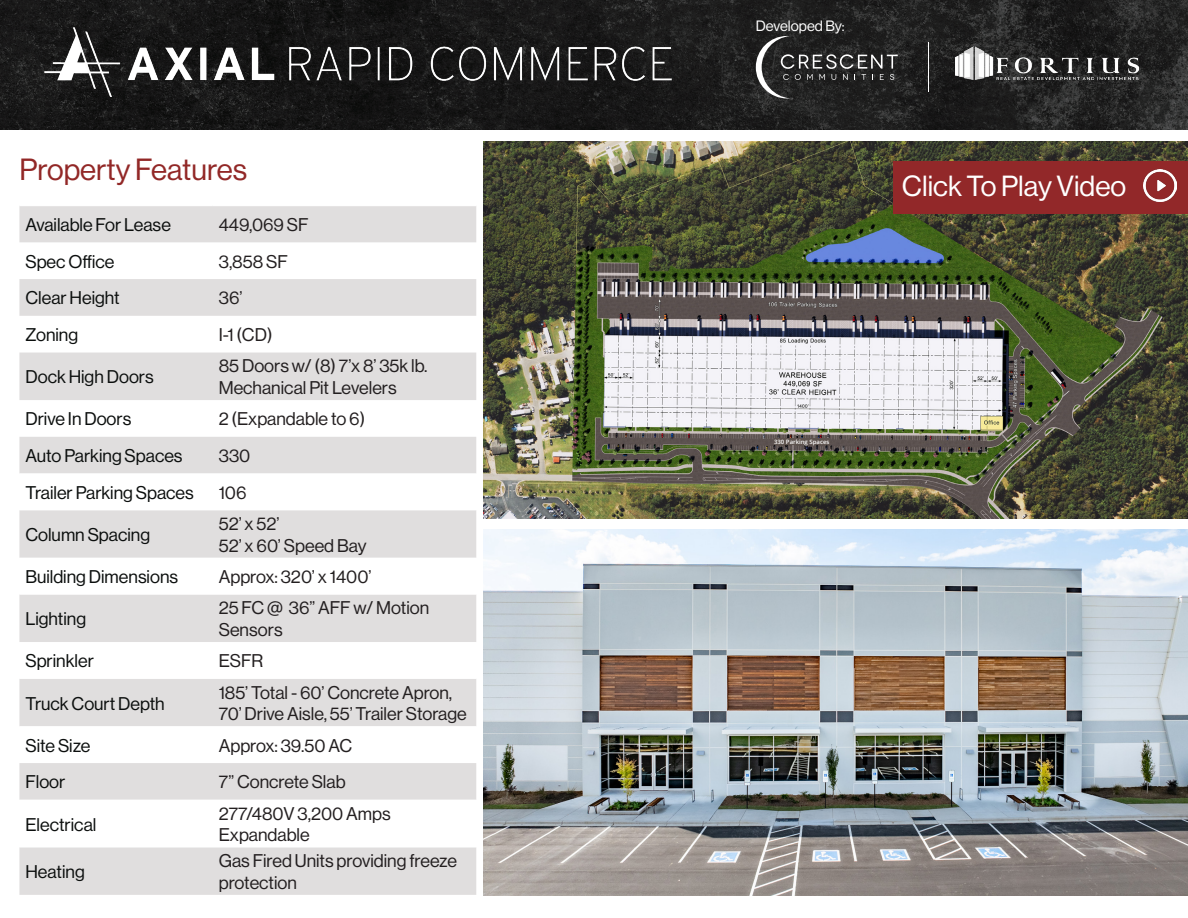
<style>
.page{position:relative;width:1188px;height:918px;background:#fff}
.page>*{position:absolute;margin:0;border:0;box-sizing:border-box;transform-origin:0 0}
.t1{font:30px "N Haas Grotesk DS Pro 55 Rg";color:#922827}
.t2{font:28.5px "N Haas Grotesk DS Pro 55 Rg";color:#fff}
.t3{font:18px/21.6px "N Haas Grotesk DS Pro 55 Rg";color:#231f20}
.t4{font:18px "N Haas Grotesk DS Pro 55 Rg";color:#0c0f0e}
.t5{font:14.7px "N Haas Grotesk DS Pro 55 Rg";color:#fff}
.t6{font:600 6px "Open Sans";color:#fff}
</style>
<div class="page">
<img style="left:0;top:0;width:1188px;height:130px">
<img style="left:484px;top:141px;width:704px;height:377px">
<img style="left:484px;top:529px;width:704px;height:366px">
<svg style="left:19px;top:206px;width:457px;height:689px;fill:#e0dede"></svg>
<svg style="left:19px;top:474px;width:457px;height:373px"></svg>
<div style="left:894px;top:161px;width:294px;height:52px;background:#922829"></div>
<img style="left:1144px;top:169px;width:32px;height:33px">
<hr style="left:928px;top:42px;width:1px;height:50px;background:#fff">
<svg style="left:756px;top:36px;width:142px;height:62px;background:#393938"></svg>
<img style="left:955px;top:47px;width:184px;height:33px">
<img style="left:26px;top:14px;width:666px;height:100px">
<div style="left:774px;top:438px;width:56px;height:7px;background:#5e534e"></div>
<p class="t1" style="left:19px;top:153px;width:229px">Property Features</p>
<p class="t4" style="left:25px;top:214px;width:147px">Available For Lease</p>
<p class="t3" style="left:219px;top:214px;width:91px">449,069 SF</p>
<p class="t4" style="left:25px;top:251px;width:90px">Spec Office</p>
<p class="t3" style="left:219px;top:251px;width:71px">3,858 SF</p>
<p class="t4" style="left:25px;top:288px;width:96px">Clear Height</p>
<p class="t3" style="left:219px;top:287px;width:25px">36’</p>
<p class="t4" style="left:25px;top:325px;width:54px">Zoning</p>
<p class="t3" style="left:219px;top:324px;width:55px">I-1 (CD)</p>
<p class="t4" style="left:25px;top:367px;width:130px">Dock High Doors</p>
<p class="t3" style="left:219px;top:355px;width:210px">85 Doors w/ (8) 7’x 8’ 35k lb.</p>
<p class="t3" style="left:219px;top:377px;width:179px">Mechanical Pit Levelers</p>
<p class="t4" style="left:25px;top:409px;width:107px">Drive In Doors</p>
<p class="t3" style="left:219px;top:408px;width:148px">2 (Expandable to 6)</p>
<p class="t4" style="left:25px;top:446px;width:159px">Auto Parking Spaces</p>
<p class="t3" style="left:219px;top:445px;width:33px">330</p>
<p class="t4" style="left:25px;top:482px;width:170px">Trailer Parking Spaces</p>
<p class="t3" style="left:219px;top:482px;width:29px">106</p>
<p class="t4" style="left:25px;top:524px;width:126px">Column Spacing</p>
<p class="t3" style="left:219px;top:513px;width:62px">52’ x 52’</p>
<p class="t3" style="left:219px;top:535px;width:149px">52’ x 60’ Speed Bay</p>
<p class="t4" style="left:25px;top:567px;width:154px">Building Dimensions</p>
<p class="t3" style="left:219px;top:566px;width:154px">Approx: 320’ x 1400’</p>
<p class="t4" style="left:25px;top:609px;width:62px">Lighting</p>
<p class="t3" style="left:219px;top:597px;width:212px">25 FC @ 36” AFF w/ Motion<br>Sensors</p>
<p class="t4" style="left:25px;top:651px;width:70px">Sprinkler</p>
<p class="t3" style="left:219px;top:650px;width:46px">ESFR</p>
<p class="t4" style="left:25px;top:693px;width:141px">Truck Court Depth</p>
<p class="t3" style="left:219px;top:682px;width:250px">185’ Total - 60’ Concrete Apron,<br>70’ Drive Aisle, 55’ Trailer Storage</p>
<p class="t4" style="left:25px;top:735px;width:67px">Site Size</p>
<p class="t3" style="left:219px;top:735px;width:135px">Approx: 39.50 AC</p>
<p class="t4" style="left:25px;top:772px;width:41px">Floor</p>
<p class="t3" style="left:219px;top:771px;width:128px">7” Concrete Slab</p>
<p class="t4" style="left:25px;top:814px;width:73px">Electrical</p>
<p class="t3" style="left:219px;top:803px;width:174px">277/480V 3,200 Amps</p>
<p class="t3" style="left:219px;top:824px;width:93px">Expandable</p>
<p class="t4" style="left:25px;top:862px;width:61px">Heating</p>
<p class="t3" style="left:219px;top:850px;width:240px">Gas Fired Units providing freeze protection</p>
<p class="t5" style="left:756px;top:17px;width:90px">Developed By:</p>
<p class="t2" style="left:902px;top:170px;width:226px">Click To Play Video</p>
<p class="t6" style="left:774px;top:438px;width:57px">330 Parking Spaces</p>
</div>
